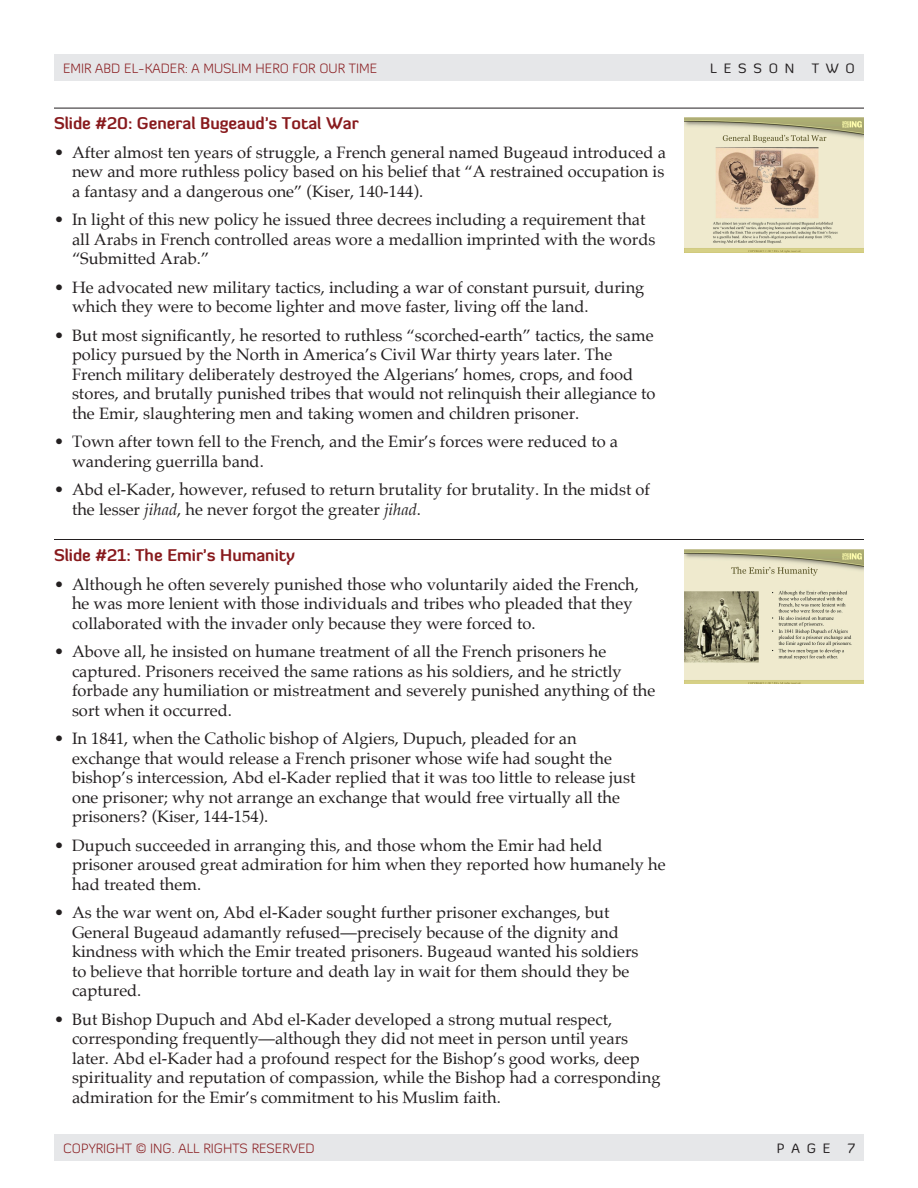
<style>
.page{position:relative;width:918px;height:1188px;background:#fff}
.page>*{position:absolute;margin:0;border:0;box-sizing:border-box;transform-origin:0 0}
.SubHead2{font:16.5px/19.5px "Palatino";color:#231f20}
.SubHead2-2{font:700 16.5px "Diavlo";color:#881a1d}
.t1{font:300 13.5px "Diavlo";color:#881a1d}
.t2{font:13.5px "Diavlo";letter-spacing:.5em;color:#231f20}
.s1{font-style:italic}
</style>
<div class="page">
<div style="left:54px;top:1134px;width:810px;height:27px;background:#e6e7e9"></div>
<div style="left:54px;top:54px;width:810px;height:27px;background:#e6e7e9"></div>
<img style="left:684px;top:118px;width:180px;height:135px">
<hr style="left:54px;top:108px;width:810px;height:1px;background:#231f20">
<img style="left:684px;top:549px;width:180px;height:135px">
<hr style="left:54px;top:539px;width:810px;height:1px;background:#231f20">
<p class="t1" style="left:63px;top:60px;width:316px">EMIR ABD EL-KADER: A MUSLIM HERO FOR OUR TIME</p>
<p class="t2" style="left:710px;top:59px;width:86px">LESSON</p>
<p class="t2" style="left:812px;top:59px;width:45px">TWO</p>
<p class="SubHead2-2" style="left:54px;top:113px;width:306px">Slide #20: General Bugeaud’s Total War</p>
<p class="SubHead2" style="left:72px;top:142px;width:595px;text-align:justify;text-indent:-18px">• After almost ten years of struggle, a French general named Bugeaud introduced a new and more ruthless policy based on his belief that “A restrained occupation is a fantasy and a dangerous one” (Kiser, 140-144).</p>
<p class="SubHead2" style="left:72px;top:210px;width:585px;text-indent:-18px">• In light of this new policy he issued three decrees including a requirement that all Arabs in French controlled areas wore a medallion imprinted with the words “Submitted Arab.”</p>
<p class="SubHead2" style="left:72px;top:277px;width:574px;text-indent:-18px">• He advocated new military tactics, including a war of constant pursuit, during which they were to become lighter and move faster, living off the land.</p>
<p class="SubHead2" style="left:72px;top:325px;width:585px;text-indent:-18px">• But most significantly, he resorted to ruthless “scorched-earth” tactics, the same policy pursued by the North in America’s Civil War thirty years later. The French military deliberately destroyed the Algerians’ homes, crops, and food stores, and brutally punished tribes that would not relinquish their allegiance to the Emir, slaughtering men and taking women and children prisoner.</p>
<p class="SubHead2" style="left:72px;top:432px;width:548px;text-indent:-18px">• Town after town fell to the French, and the Emir’s forces were reduced to a wandering guerrilla band.</p>
<p class="SubHead2" style="left:72px;top:480px;width:580px;text-indent:-18px">• Abd el-Kader, however, refused to return brutality for brutality. In the midst of the lesser <span class="s1">jihad</span>, he never forgot the greater <span class="s1">jihad</span>.</p>
<p class="SubHead2-2" style="left:54px;top:545px;width:242px">Slide #21: The Emir’s Humanity</p>
<p class="SubHead2" style="left:72px;top:574px;width:569px;text-indent:-18px">• Although he often severely punished those who voluntarily aided the French, he was more lenient with those individuals and tribes who pleaded that they collaborated with the invader only because they were forced to.</p>
<p class="SubHead2" style="left:72px;top:642px;width:585px;text-indent:-18px">• Above all, he insisted on humane treatment of all the French prisoners he captured. Prisoners received the same rations as his soldiers, and he strictly forbade any humiliation or mistreatment and severely punished anything of the sort when it occurred.</p>
<p class="SubHead2" style="left:72px;top:729px;width:565px;text-indent:-18px">• In 1841, when the Catholic bishop of Algiers, Dupuch, pleaded for an exchange that would release a French prisoner whose wife had sought the bishop’s intercession, Abd el-Kader replied that it was too little to release just one prisoner; why not arrange an exchange that would free virtually all the prisoners? (Kiser, 144-154).</p>
<p class="SubHead2" style="left:72px;top:835px;width:595px;text-indent:-18px">• Dupuch succeeded in arranging this, and those whom the Emir had held prisoner aroused great admiration for him when they reported how humanely he had treated them.</p>
<p class="SubHead2" style="left:72px;top:903px;width:568px;text-indent:-18px">• As the war went on, Abd el-Kader sought further prisoner exchanges, but General Bugeaud adamantly refused—precisely because of the dignity and kindness with which the Emir treated prisoners. Bugeaud wanted his soldiers to believe that horrible torture and death lay in wait for them should they be captured.</p>
<p class="SubHead2" style="left:72px;top:1009px;width:590px;text-indent:-18px">• But Bishop Dupuch and Abd el-Kader developed a strong mutual respect, corresponding frequently—although they did not meet in person until years later. Abd el-Kader had a profound respect for the Bishop’s good works, deep spirituality and reputation of compassion, while the Bishop had a corresponding admiration for the Emir’s commitment to his Muslim faith.</p>
<p class="t1" style="left:63px;top:1140px;width:253px">COPYRIGHT © ING. ALL RIGHTS RESERVED</p>
<p class="t2" style="left:777px;top:1139px;width:55px">PAGE</p>
<p class="t2" style="left:848px;top:1139px;width:9px">7</p>
</div>
